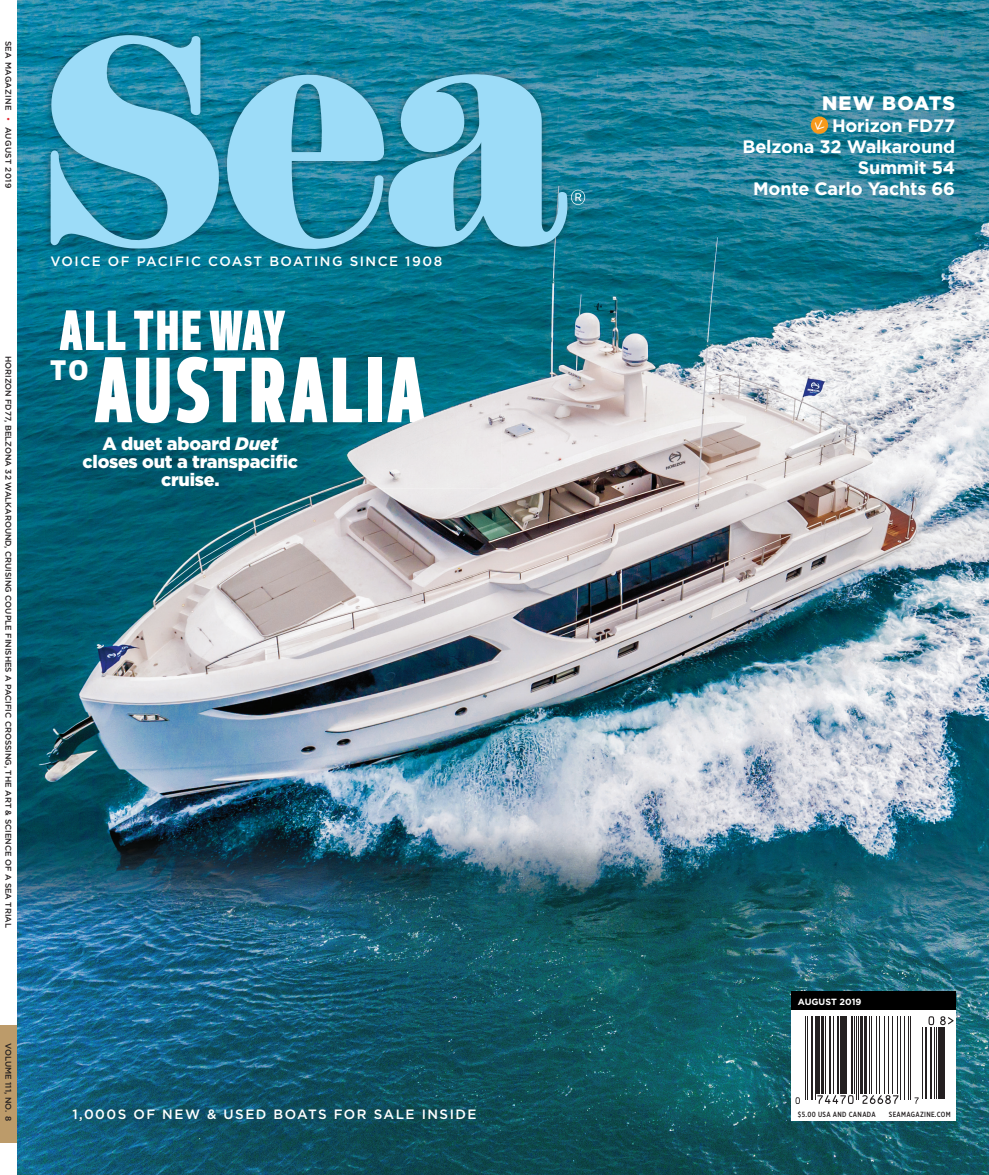
<style>
.page{position:relative;width:989px;height:1175px;background:#fff}
.page>*{position:absolute;margin:0;border:0;box-sizing:border-box;transform-origin:0 0}
.t1{font:900 94.95px "Prelo Compressed";letter-spacing:.04em;color:#fff}
.t2{font:900 57.9px "Prelo Compressed";letter-spacing:.045em;color:#fff}
.t3{font:900 28.95px "Prelo";color:#fff}
.gotham_head{font:900 19.5px "Gotham";letter-spacing:.05em;color:#fff}
.gotham_head-2{font:700 18px "Gotham";letter-spacing:-.01em;color:#fff}
.new_deck{font:900 18px/18px "Gotham";letter-spacing:-.015em;color:#fff;text-align:center}
.spine{font:500 13.5px "Gotham";letter-spacing:.11em;color:#fff}
.Body_Miller{font:700 9px "Gotham";color:#fff}
.spine-2{font:500 8.25px "Gotham";color:#231f20}
.spine-3{font:500 8.25px "Gotham";letter-spacing:.04em;color:#231f20}
.Body_Miller-2{font:500 7.5px "Gotham Extra Narrow";letter-spacing:.04em;color:#231f20}
.s1{color:#e22a34}
.s2{font-style:italic}
</style>
<div class="page">
<img style="left:0;top:0;width:989px;height:1174px">
<svg style="left:810px;top:115px;width:19px;height:20px"></svg>
<p class="spine-3" style="left:14px;top:40px;width:149px;rotate:90deg">SEA MAGAZINE <span class="s1">•</span> AUGUST 2019</p>
<p class="spine-2" style="left:14px;top:356px;width:574px;rotate:90deg">HORIZON FD77, BELZONA 32 WALKAROUND, CRUISING COUPLE FINISHES A PACIFIC CROSSING, THE ART &amp; SCIENCE OF A SEA TRIAL</p>
<p class="spine" style="left:51px;top:253px;width:393px">VOICE OF PACIFIC COAST BOATING SINCE 1908</p>
<p class="t2" style="left:60px;top:295px;width:227px">ALLTHEWAY</p>
<p class="t3" style="left:50px;top:353px;width:40px">TO</p>
<p class="t1" style="left:95px;top:332px;width:332px">AUSTRALIA</p>
<p class="new_deck" style="left:83px;top:434px;width:217px">A duet aboard <span class="s2">Duet </span>closes out a transpacific cruise.</p>
<p class="spine-2" style="left:14px;top:1042px;width:80px;rotate:90deg">VOLUME 111, NO. 8</p>
<p class="spine" style="left:72px;top:1105px;width:406px">1,000S OF NEW &amp; USED BOATS FOR SALE INSIDE</p>
<p class="gotham_head" style="left:822px;top:90px;width:135px">NEW BOATS</p>
<p class="gotham_head-2" style="left:832px;top:113px;width:125px">Horizon FD77</p>
<p class="gotham_head-2" style="left:742px;top:135px;width:214px">Belzona 32 Walkaround</p>
<p class="gotham_head-2" style="left:858px;top:156px;width:99px">Summit 54</p>
<p class="gotham_head-2" style="left:753px;top:177px;width:204px">Monte Carlo Yachts 66</p>
<p class="Body_Miller" style="left:798px;top:995px;width:65px">AUGUST 2019</p>
<p class="Body_Miller-2" style="left:798px;top:1109px;width:79px">$5.00 USA AND CANADA</p>
<p class="Body_Miller-2" style="left:889px;top:1109px;width:63px">SEAMAGAZINE.COM</p>
</div>
